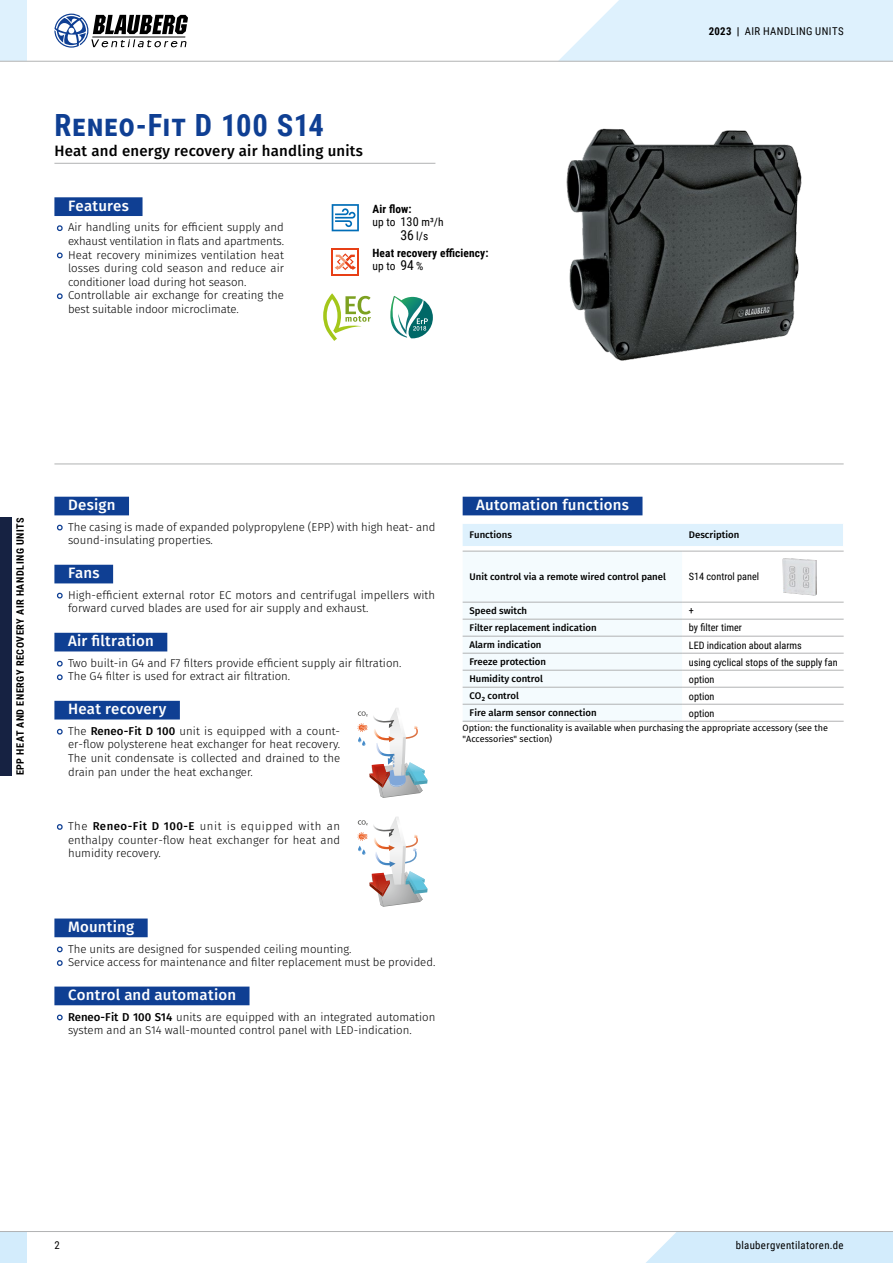
<style>
.page{position:relative;width:893px;height:1263px;background:#fff}
.page>*{position:absolute;margin:0;border:0;box-sizing:border-box;transform-origin:0 0}
.t1{font:700 30.6px "Roboto Condensed";letter-spacing:.02em;color:#0f3f93}
.t2{font:500 15px "Fira Sans";letter-spacing:.015em;color:#fff}
.t3{font:500 15px "Fira Sans";letter-spacing:.015em;color:#000}
.t4{font:300 11.4px/13.6px "Fira Sans";color:#000}
.t5{font:700 11.4px/13.6px "Roboto Condensed";letter-spacing:.01em;color:#000}
.t6{font:11.4px "Roboto Condensed";color:#000}
.t7{font:10.8px "Roboto Condensed";letter-spacing:.035em;color:#000}
.t8{font:10.2px "Roboto Condensed";color:#000}
.t9{font:700 10.2px "Roboto Condensed";letter-spacing:.055em;color:#000}
.t10{font:500 9.6px "Fira Sans";color:#000}
.t11{font:9px/10.2px "Fira Sans";color:#000}
.s1{font-size:12.3px}
.s2{font-size:13.65px}
.s3{font-weight:400}
.s4{font-weight:400;font-size:13.65px}
.s5{font-weight:700}
.s6{font-weight:500}
</style>
<div class="page">
<img style="left:566px;top:128px;width:236px;height:233px">
<hr style="left:54px;top:463px;width:790px;height:1px;background:#b1b2b3">
<hr style="left:54px;top:163px;width:381px;height:1px;background:#b1b2b3">
<div style="left:54px;top:197px;width:89px;height:19px;background:#0f3f93"></div>
<svg style="left:56px;top:225px;width:7px;height:7px"></svg>
<svg style="left:56px;top:252px;width:7px;height:7px"></svg>
<svg style="left:56px;top:293px;width:7px;height:7px"></svg>
<div style="left:54px;top:497px;width:75px;height:18px;background:#0f3f93"></div>
<div style="left:54px;top:565px;width:59px;height:18px;background:#0f3f93"></div>
<div style="left:54px;top:633px;width:113px;height:18px;background:#0f3f93"></div>
<div style="left:54px;top:701px;width:126px;height:18px;background:#0f3f93"></div>
<div style="left:54px;top:918px;width:94px;height:19px;background:#0f3f93"></div>
<div style="left:54px;top:986px;width:195px;height:19px;background:#0f3f93"></div>
<svg style="left:56px;top:524px;width:7px;height:7px"></svg>
<svg style="left:56px;top:592px;width:7px;height:7px"></svg>
<svg style="left:56px;top:660px;width:7px;height:7px"></svg>
<svg style="left:56px;top:674px;width:7px;height:7px"></svg>
<svg style="left:56px;top:728px;width:7px;height:7px"></svg>
<svg style="left:57px;top:824px;width:6px;height:6px"></svg>
<svg style="left:56px;top:946px;width:7px;height:7px"></svg>
<svg style="left:57px;top:960px;width:6px;height:6px"></svg>
<svg style="left:56px;top:1014px;width:7px;height:7px"></svg>
<svg style="left:357px;top:708px;width:71px;height:90px"></svg>
<svg style="left:357px;top:817px;width:71px;height:90px"></svg>
<svg style="left:332px;top:204px;width:27px;height:27px"></svg>
<div style="left:332px;top:248px;width:27px;height:27px;background:#e73f16"></div>
<div style="left:333px;top:250px;width:24px;height:24px;background:#fff"></div>
<svg style="left:335px;top:253px;width:21px;height:17px"></svg>
<svg style="left:390px;top:296px;width:43px;height:42px"></svg>
<svg style="left:323px;top:293px;width:48px;height:48px"></svg>
<div style="left:463px;top:497px;width:179px;height:18px;background:#0f3f93"></div>
<svg style="left:463px;top:524px;width:381px;height:197px"></svg>
<hr style="left:682px;top:619px;width:162px;height:1px;background:#b1b2b3">
<hr style="left:463px;top:653px;width:219px;height:1px;background:#b1b2b3">
<hr style="left:463px;top:670px;width:219px;height:1px;background:#b1b2b3">
<hr style="left:463px;top:687px;width:219px;height:1px;background:#b1b2b3">
<hr style="left:463px;top:704px;width:219px;height:1px;background:#b1b2b3">
<hr style="left:463px;top:721px;width:219px;height:1px;background:#b1b2b3">
<hr style="left:463px;top:602px;width:219px;height:1px;background:#b1b2b3">
<hr style="left:463px;top:551px;width:219px;height:1px;background:#b1b2b3">
<hr style="left:463px;top:619px;width:219px;height:1px;background:#b1b2b3">
<hr style="left:682px;top:551px;width:162px;height:1px;background:#b1b2b3">
<hr style="left:682px;top:602px;width:162px;height:1px;background:#b1b2b3">
<hr style="left:682px;top:653px;width:162px;height:1px;background:#b1b2b3">
<hr style="left:682px;top:670px;width:162px;height:1px;background:#b1b2b3">
<hr style="left:682px;top:687px;width:162px;height:1px;background:#b1b2b3">
<hr style="left:682px;top:704px;width:162px;height:1px;background:#b1b2b3">
<hr style="left:682px;top:721px;width:162px;height:1px;background:#b1b2b3">
<hr style="left:463px;top:636px;width:219px;height:1px;background:#b1b2b3">
<hr style="left:682px;top:636px;width:162px;height:1px;background:#b1b2b3">
<img style="left:782px;top:557px;width:35px;height:39px">
<div style="left:646px;top:1232px;width:247px;height:31px;background:#d3ecfc"></div>
<div style="left:0;top:1231px;width:27px;height:32px;background:#d3ecfc"></div>
<hr style="left:0;top:1231px;width:893px;height:1px;background:#b1b2b3">
<div style="left:0;top:0;width:27px;height:61px;background:#def1fd"></div>
<svg style="left:54px;top:14px;width:134px;height:34px"></svg>
<hr style="left:0;top:61px;width:893px;height:1px;background:#b1b2b3">
<svg style="left:558px;top:0;width:335px;height:62px;background:#e0f1fb"></svg>
<div style="left:0;top:517px;width:12px;height:259px;background:#162242"></div>
<h1 class="t1" style="left:54px;top:104px;width:271px">Reneo-Fit D 100 S14</h1>
<h2 class="t3" style="left:54px;top:141px;width:310px">Heat and energy recovery air handling units</h2>
<h2 class="t2" style="left:68px;top:195px;width:63px">Features</h2>
<p class="t4" style="left:68px;top:221px;width:218px">Air handling units for efficient supply and exhaust ventilation in flats and apartments.<br>Heat recovery minimizes ventilation heat losses during cold season and reduce air conditioner load during hot season.<br>Controllable air exchange for creating the best suitable indoor microclimate.</p>
<p class="t5" style="left:372px;top:201px;width:41px">Air flow:</p>
<p class="t6" style="left:372px;top:214px;width:73px">up to <span class="s1">130</span> m³/h</p>
<p class="t6" style="left:401px;top:228px;width:29px"><span class="s2">36</span> l/s</p>
<p class="t5" style="left:372px;top:245px;width:117px">Heat recovery efficiency: <span class="s3">up to</span> <span class="s4">94</span> <span class="s3">%</span></p>
<p class="t7" style="left:709px;top:23px;width:136px"><span class="s5">2023 |</span> AIR HANDLING UNITS</p>
<p class="t9" style="left:13px;top:775px;width:260px;rotate:-90deg">EPP HEAT AND ENERGY RECOVERY AIR HANDLING UNITS</p>
<h2 class="t2" style="left:68px;top:494px;width:49px">Design</h2>
<p class="t4" style="left:68px;top:521px;width:369px">The casing is made of expanded polypropylene (EPP) with high heat- and sound-insulating properties.</p>
<h2 class="t2" style="left:68px;top:563px;width:33px">Fans</h2>
<p class="t4" style="left:68px;top:589px;width:369px">High-efficient external rotor EC motors and centrifugal impellers with forward curved blades are used for air supply and exhaust.</p>
<h2 class="t2" style="left:68px;top:631px;width:87px">Air filtration</h2>
<p class="t4" style="left:68px;top:657px;width:335px">Two built-in G4 and F7 filters provide efficient supply air filtration.<br>The G4 filter is used for extract air filtration.</p>
<h2 class="t2" style="left:68px;top:699px;width:100px">Heat recovery</h2>
<p class="t4" style="left:68px;top:725px;width:274px;text-align:justify">The <span class="s6">Reneo-Fit D 100</span> unit is equipped with a count&shy;er-flow polysterene heat exchanger for heat recovery.<br>The unit condensate is collected and drained to the drain pan under the heat exchanger.</p>
<p class="t4" style="left:68px;top:820px;width:274px;text-align:justify">The <span class="s6">Reneo-Fit D 100-E</span> unit is equipped with an enthalpy counter-flow heat exchanger for heat and humidity recovery.</p>
<h2 class="t2" style="left:68px;top:916px;width:68px">Mounting</h2>
<p class="t4" style="left:68px;top:942px;width:369px">The units are designed for suspended ceiling mounting.<br>Service access for maintenance and filter replacement must be provided.</p>
<h2 class="t2" style="left:68px;top:984px;width:170px">Control and automation</h2>
<p class="t4" style="left:68px;top:1011px;width:369px"><span class="s6">Reneo-Fit D 100 S14</span> units are equipped with an integrated automation system and an S14 wall-mounted control panel with LED-indication.</p>
<h2 class="t2" style="left:476px;top:494px;width:154px">Automation functions</h2>
<p class="t10" style="left:469px;top:528px;width:44px">Functions</p>
<p class="t10" style="left:689px;top:528px;width:52px">Description</p>
<p class="t10" style="left:469px;top:570px;width:198px">Unit control via a remote wired control panel</p>
<p class="t8" style="left:689px;top:570px;width:72px">S14 control panel</p>
<p class="t10" style="left:469px;top:604px;width:59px">Speed switch</p>
<p class="t8" style="left:689px;top:604px;width:7px">+</p>
<p class="t10" style="left:469px;top:621px;width:129px">Filter replacement indication</p>
<p class="t8" style="left:689px;top:621px;width:55px">by filter timer</p>
<p class="t10" style="left:469px;top:638px;width:74px">Alarm indication</p>
<p class="t8" style="left:689px;top:638px;width:114px">LED indication about alarms</p>
<p class="t10" style="left:469px;top:655px;width:78px">Freeze protection</p>
<p class="t8" style="left:689px;top:655px;width:150px">using cyclical stops of the supply fan</p>
<p class="t10" style="left:469px;top:672px;width:75px">Humidity control</p>
<p class="t8" style="left:689px;top:672px;width:27px">option</p>
<p class="t10" style="left:469px;top:689px;width:51px">CO₂ control</p>
<p class="t8" style="left:689px;top:689px;width:27px">option</p>
<p class="t10" style="left:469px;top:706px;width:129px">Fire alarm sensor connection</p>
<p class="t8" style="left:689px;top:706px;width:27px">option</p>
<p class="t11" style="left:463px;top:724px;width:367px">Option: the functionality is available when purchasing the appropriate accessory (see the "Accessories" section)</p>
<p class="t7" style="left:54px;top:1238px;width:7px">2</p>
<p class="t7" style="left:736px;top:1238px;width:109px">blaubergventilatoren.de</p>
</div>
